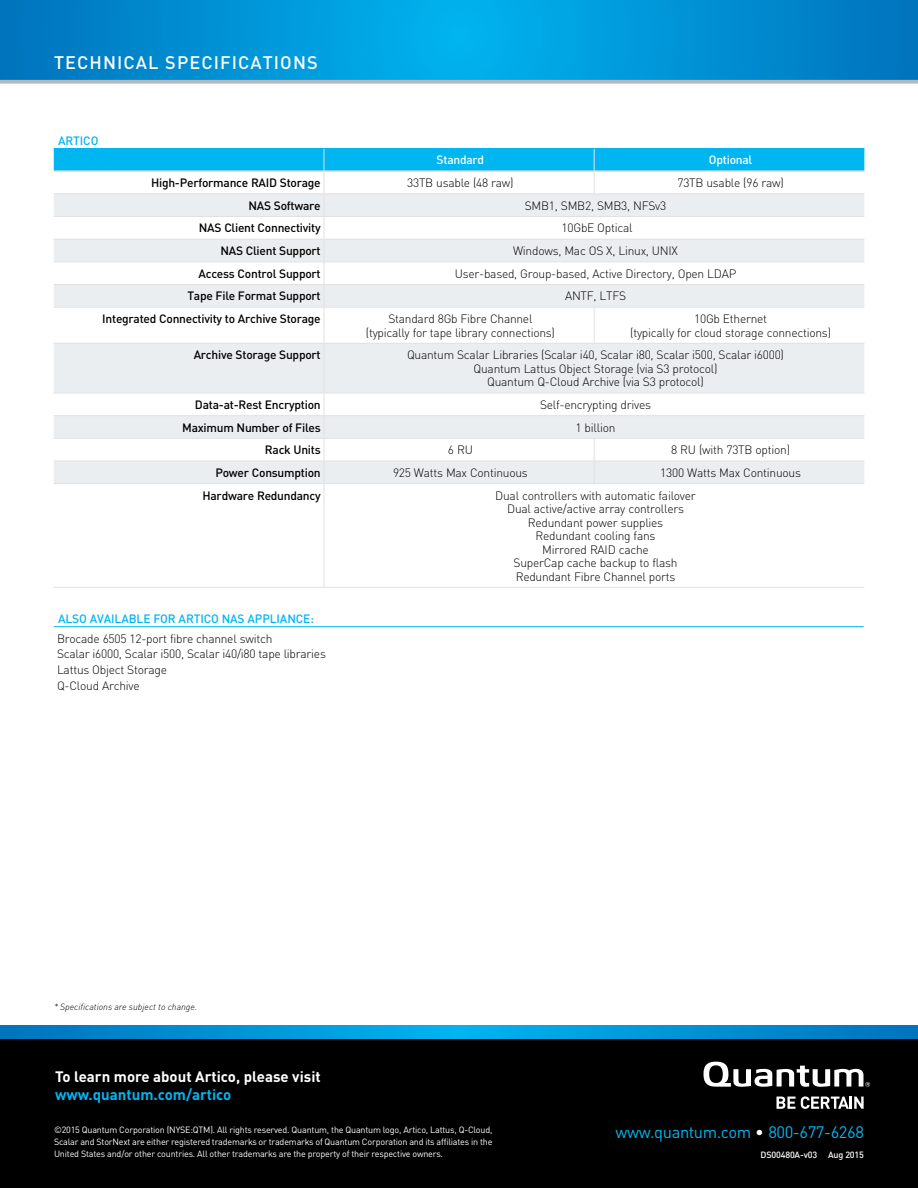
<style>
.page{position:relative;width:918px;height:1188px;background:#fff}
.page>*{position:absolute;margin:0;border:0;box-sizing:border-box;transform-origin:0 0}
.t1{font:500 18px "DIN Pro";letter-spacing:.06em;color:#fff}
.t2{font:16.5px "DIN Pro";letter-spacing:-.025em;color:#00b6f1}
.t3{font:700 15px/18px "DIN Pro";color:#fff}
.p4_chart_copy{font:300 12px/13.5px "DIN Pro";letter-spacing:-.02em;color:#000;text-align:center}
.p4_chart_copy-2{font:500 12px "DIN Pro";letter-spacing:-.02em;color:#000}
.p4_chart_copy-3{font:500 12px "DIN Pro";letter-spacing:-.01em;color:#00b6f1}
.p4_chart_copy-4{font:500 12px "DIN Pro";letter-spacing:-.02em;color:#fff}
.t4{font:9px/12px "DIN Pro";letter-spacing:-.02em;color:#fff;text-align:justify}
.t5{font:italic 300 9px "DIN Pro";color:#000}
.t6{font:500 9px "DIN Pro";letter-spacing:-.02em;color:#fff}
.s1{color:#00b6f1}
.s2{color:#fff}
</style>
<div class="page">
<svg style="left:0;top:0;width:918px;height:80px;background:#0092d5"></svg>
<svg style="left:0;top:1025px;width:918px;height:14px;background:#0093d5"></svg>
<div style="left:0;top:1040px;width:918px;height:148px;background:#000"></div>
<svg style="left:777px;top:1096px;width:87px;height:13px"></svg>
<svg style="left:704px;top:1062px;width:166px;height:25px"></svg>
<svg style="left:0;top:80px;width:918px;height:4px;background:#b8c0c5"></svg>
<svg style="left:54px;top:308px;width:810px;height:175px;fill:#ebeef0"></svg>
<svg style="left:54px;top:149px;width:810px;height:158px"></svg>
<hr style="left:324px;top:308px;width:1px;height:35px;background:#e2e1e1">
<hr style="left:594px;top:308px;width:1px;height:35px;background:#e2e1e1">
<hr style="left:324px;top:344px;width:1px;height:49px;background:#e2e1e1">
<svg style="left:324px;top:394px;width:1px;height:89px"></svg>
<svg style="left:594px;top:439px;width:1px;height:44px"></svg>
<hr style="left:324px;top:484px;width:1px;height:103px;background:#e2e1e1">
<hr style="left:324px;top:216px;width:270px;height:1px;background:#e2e1e1">
<hr style="left:594px;top:216px;width:270px;height:1px;background:#e2e1e1">
<hr style="left:324px;top:239px;width:270px;height:1px;background:#e2e1e1">
<hr style="left:594px;top:239px;width:270px;height:1px;background:#e2e1e1">
<hr style="left:324px;top:261px;width:270px;height:1px;background:#e2e1e1">
<hr style="left:594px;top:261px;width:270px;height:1px;background:#e2e1e1">
<hr style="left:324px;top:284px;width:270px;height:1px;background:#e2e1e1">
<hr style="left:594px;top:284px;width:270px;height:1px;background:#e2e1e1">
<hr style="left:324px;top:307px;width:270px;height:1px;background:#e2e1e1">
<hr style="left:594px;top:307px;width:270px;height:1px;background:#e2e1e1">
<hr style="left:324px;top:343px;width:270px;height:1px;background:#e2e1e1">
<hr style="left:594px;top:343px;width:270px;height:1px;background:#e2e1e1">
<hr style="left:324px;top:393px;width:270px;height:1px;background:#e2e1e1">
<hr style="left:594px;top:393px;width:270px;height:1px;background:#e2e1e1">
<hr style="left:324px;top:415px;width:270px;height:1px;background:#e2e1e1">
<hr style="left:594px;top:415px;width:270px;height:1px;background:#e2e1e1">
<hr style="left:324px;top:438px;width:270px;height:1px;background:#e2e1e1">
<hr style="left:594px;top:438px;width:270px;height:1px;background:#e2e1e1">
<hr style="left:324px;top:461px;width:270px;height:1px;background:#e2e1e1">
<hr style="left:594px;top:461px;width:270px;height:1px;background:#e2e1e1">
<hr style="left:324px;top:483px;width:270px;height:1px;background:#e2e1e1">
<hr style="left:594px;top:483px;width:270px;height:1px;background:#e2e1e1">
<hr style="left:324px;top:587px;width:270px;height:1px;background:#e2e1e1">
<hr style="left:594px;top:587px;width:270px;height:1px;background:#e2e1e1">
<hr style="left:54px;top:216px;width:270px;height:1px;background:#e2e1e1">
<hr style="left:54px;top:239px;width:270px;height:1px;background:#e2e1e1">
<hr style="left:54px;top:261px;width:270px;height:1px;background:#e2e1e1">
<hr style="left:54px;top:284px;width:270px;height:1px;background:#e2e1e1">
<hr style="left:54px;top:307px;width:270px;height:1px;background:#e2e1e1">
<hr style="left:54px;top:343px;width:270px;height:1px;background:#e2e1e1">
<hr style="left:54px;top:393px;width:270px;height:1px;background:#e2e1e1">
<hr style="left:54px;top:415px;width:270px;height:1px;background:#e2e1e1">
<hr style="left:54px;top:438px;width:270px;height:1px;background:#e2e1e1">
<hr style="left:54px;top:461px;width:270px;height:1px;background:#e2e1e1">
<hr style="left:54px;top:483px;width:270px;height:1px;background:#e2e1e1">
<hr style="left:54px;top:587px;width:270px;height:1px;background:#e2e1e1">
<hr style="left:54px;top:193px;width:270px;height:1px;background:#e2e1e1">
<hr style="left:324px;top:193px;width:270px;height:1px;background:#e2e1e1">
<hr style="left:594px;top:193px;width:270px;height:1px;background:#e2e1e1">
<hr style="left:54px;top:148px;width:270px;height:1px;background:#00b6f1">
<hr style="left:324px;top:148px;width:270px;height:1px;background:#00b6f1">
<hr style="left:594px;top:148px;width:270px;height:1px;background:#00b6f1">
<hr style="left:54px;top:626px;width:810px;height:1px;background:#00b6f1">
<p class="t1" style="left:54px;top:48px;width:265px">TECHNICAL SPECIFICATIONS</p>
<p class="p4_chart_copy-3" style="left:58px;top:131px;width:42px">ARTICO</p>
<p class="p4_chart_copy-4" style="left:437px;top:150px;width:49px">Standard</p>
<p class="p4_chart_copy-4" style="left:709px;top:150px;width:45px">Optional</p>
<p class="p4_chart_copy-2" style="left:151px;top:173px;width:171px">High-Performance RAID Storage</p>
<p class="p4_chart_copy" style="left:407px;top:175px;width:108px">33TB usable (48 raw)</p>
<p class="p4_chart_copy" style="left:677px;top:175px;width:108px">73TB usable (96 raw)</p>
<p class="p4_chart_copy-2" style="left:248px;top:196px;width:74px">NAS Software</p>
<p class="p4_chart_copy" style="left:525px;top:198px;width:143px">SMB1, SMB2, SMB3, NFSv3</p>
<p class="p4_chart_copy-2" style="left:199px;top:218px;width:123px">NAS Client Connectivity</p>
<p class="p4_chart_copy" style="left:562px;top:220px;width:73px">10GbE Optical</p>
<p class="p4_chart_copy-2" style="left:220px;top:241px;width:102px">NAS Client Support</p>
<p class="p4_chart_copy" style="left:513px;top:243px;width:166px">Windows, Mac OS X, Linux, UNIX</p>
<p class="p4_chart_copy-2" style="left:199px;top:264px;width:124px">Access Control Support</p>
<p class="p4_chart_copy" style="left:455px;top:266px;width:283px">User-based, Group-based, Active Directory, Open LDAP</p>
<p class="p4_chart_copy-2" style="left:187px;top:286px;width:135px">Tape File Format Support</p>
<p class="p4_chart_copy" style="left:565px;top:288px;width:63px">ANTF, LTFS</p>
<p class="p4_chart_copy-2" style="left:102px;top:309px;width:220px">Integrated Connectivity to Archive Storage</p>
<p class="p4_chart_copy" style="left:366px;top:311px;width:191px">Standard 8Gb Fibre Channel (typically for tape library connections)</p>
<p class="p4_chart_copy" style="left:630px;top:311px;width:202px">10Gb Ethernet<br>(typically for cloud storage connections)</p>
<p class="p4_chart_copy-2" style="left:194px;top:345px;width:129px">Archive Storage Support</p>
<p class="p4_chart_copy" style="left:407px;top:347px;width:379px">Quantum Scalar Libraries (Scalar i40, Scalar i80, Scalar i500, Scalar i6000)<br>Quantum Lattus Object Storage (via S3 protocol)<br>Quantum Q-Cloud Archive (via S3 protocol)</p>
<p class="p4_chart_copy-2" style="left:195px;top:395px;width:127px">Data-at-Rest Encryption</p>
<p class="p4_chart_copy" style="left:540px;top:397px;width:113px">Self-encrypting drives</p>
<p class="p4_chart_copy-2" style="left:182px;top:418px;width:140px">Maximum Number of Files</p>
<p class="p4_chart_copy" style="left:576px;top:419px;width:41px">1 billion</p>
<p class="p4_chart_copy-2" style="left:265px;top:440px;width:57px">Rack Units</p>
<p class="p4_chart_copy" style="left:448px;top:442px;width:26px">6 RU</p>
<p class="p4_chart_copy" style="left:671px;top:442px;width:120px">8 RU (with 73TB option)</p>
<p class="p4_chart_copy-2" style="left:215px;top:463px;width:107px">Power Consumption</p>
<p class="p4_chart_copy" style="left:393px;top:465px;width:136px">925 Watts Max Continuous</p>
<p class="p4_chart_copy" style="left:660px;top:465px;width:142px">1300 Watts Max Continuous</p>
<p class="p4_chart_copy-2" style="left:202px;top:486px;width:120px">Hardware Redundancy</p>
<p class="p4_chart_copy" style="left:495px;top:487px;width:202px">Dual controllers with automatic failover<br>Dual active/active array controllers<br>Redundant power supplies<br>Redundant cooling fans<br>Mirrored RAID cache<br>SuperCap cache backup to flash<br>Redundant Fibre Channel ports</p>
<p class="p4_chart_copy-3" style="left:58px;top:609px;width:257px">ALSO AVAILABLE FOR ARTICO NAS APPLIANCE:</p>
<p class="p4_chart_copy" style="left:57px;top:630px;width:217px">Brocade 6505 12-port fibre channel switch</p>
<p class="p4_chart_copy" style="left:57px;top:646px;width:270px">Scalar i6000, Scalar i500, Scalar i40/i80 tape libraries</p>
<p class="p4_chart_copy" style="left:57px;top:662px;width:112px">Lattus Object Storage</p>
<p class="p4_chart_copy" style="left:57px;top:677px;width:84px">Q-Cloud Archive</p>
<p class="t5" style="left:54px;top:999px;width:145px">* Specifications are subject to change.</p>
<p class="t3" style="left:55px;top:1066px;width:267px">To learn more about Artico, please visit <span class="s1">www.quantum.com/artico</span></p>
<p class="t4" style="left:54px;top:1123px;width:440px">©2015 Quantum Corporation (NYSE:QTM). All rights reserved. Quantum, the Quantum logo, Artico, Lattus, Q-Cloud, Scalar and StorNext are either registered trademarks or trademarks of Quantum Corporation and its affiliates in the United States and/or other countries. All other trademarks are the property of their respective owners.</p>
<p class="t2" style="left:616px;top:1119px;width:250px">www.quantum.com <span class="s2">•</span> 800-677-6268</p>
<p class="t6" style="left:761px;top:1147px;width:105px">DS00480A-v03 Aug 2015</p>
</div>
